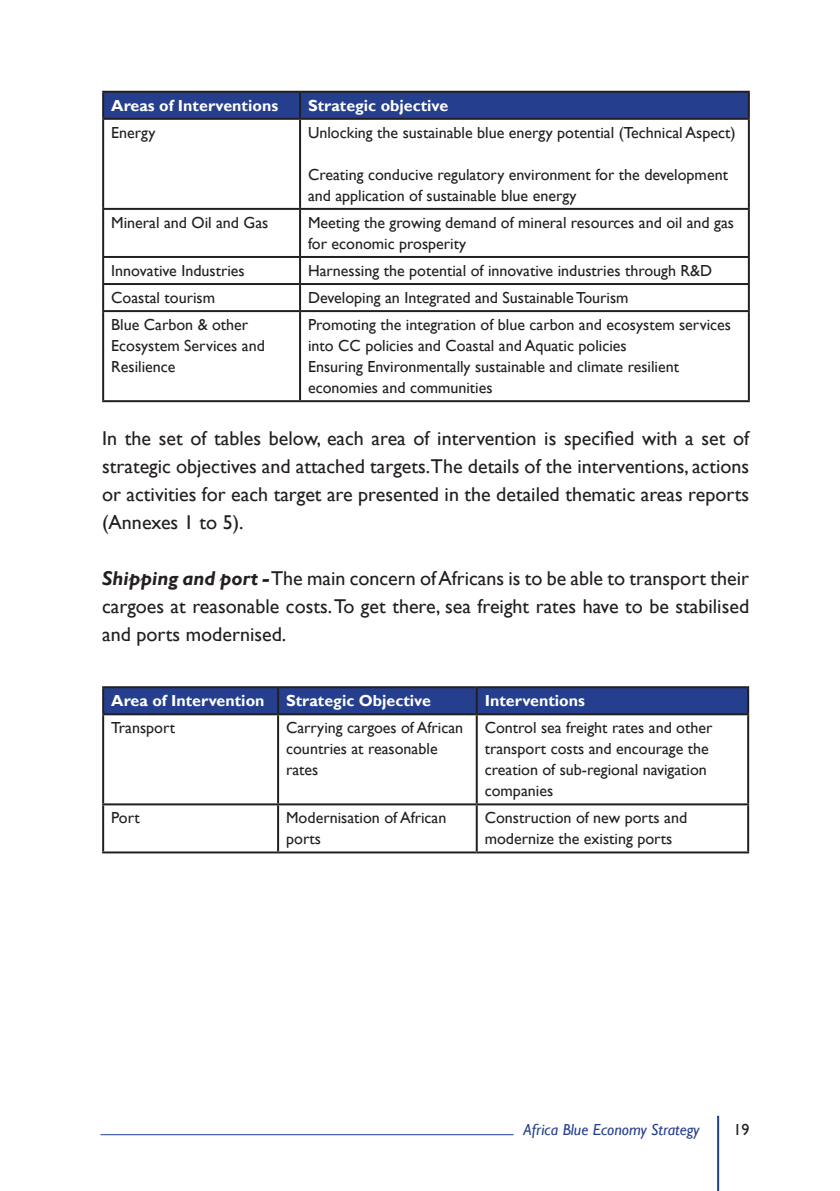
<style>
.page{position:relative;width:840px;height:1191px;background:#fff}
.page>*{position:absolute;margin:0;border:0;box-sizing:border-box;transform-origin:0 0}
.t1{font:20px/28px "Gill Sans";color:#231f20;text-align:justify}
.t2{font:16px/21px "Gill Sans";color:#231f20}
.t3{font:700 16px "Gill Sans";color:#fff}
.t4{font:italic 16px "Gill Sans";color:#253f8e}
.s1{font-weight:700;font-style:italic}
</style>
<div class="page">
<hr style="left:716px;top:1115px;width:2px;height:76px;background:#253f8e">
<hr style="left:100px;top:1134px;width:413px;height:1px;background:#253f8e">
<div style="left:104px;top:93px;width:643px;height:25px;background:#253f8e"></div>
<hr style="left:102px;top:91px;width:198px;height:2px;background:#231f20">
<hr style="left:102px;top:93px;width:2px;height:25px;background:#231f20">
<hr style="left:300px;top:91px;width:449px;height:2px;background:#231f20">
<hr style="left:299px;top:93px;width:2px;height:25px;background:#231f20">
<hr style="left:747px;top:93px;width:2px;height:25px;background:#231f20">
<hr style="left:102px;top:118px;width:198px;height:2px;background:#231f20">
<hr style="left:102px;top:120px;width:2px;height:88px;background:#231f20">
<hr style="left:300px;top:118px;width:449px;height:2px;background:#231f20">
<hr style="left:299px;top:120px;width:2px;height:88px;background:#231f20">
<hr style="left:747px;top:120px;width:2px;height:88px;background:#231f20">
<hr style="left:102px;top:208px;width:198px;height:2px;background:#231f20">
<hr style="left:102px;top:210px;width:2px;height:46px;background:#231f20">
<hr style="left:300px;top:208px;width:449px;height:2px;background:#231f20">
<hr style="left:299px;top:210px;width:2px;height:46px;background:#231f20">
<hr style="left:747px;top:210px;width:2px;height:46px;background:#231f20">
<hr style="left:102px;top:256px;width:198px;height:2px;background:#231f20">
<hr style="left:102px;top:258px;width:2px;height:25px;background:#231f20">
<hr style="left:300px;top:256px;width:449px;height:2px;background:#231f20">
<hr style="left:299px;top:258px;width:2px;height:25px;background:#231f20">
<hr style="left:747px;top:258px;width:2px;height:25px;background:#231f20">
<hr style="left:102px;top:283px;width:198px;height:2px;background:#231f20">
<hr style="left:102px;top:285px;width:2px;height:25px;background:#231f20">
<hr style="left:300px;top:283px;width:449px;height:2px;background:#231f20">
<hr style="left:299px;top:285px;width:2px;height:25px;background:#231f20">
<hr style="left:747px;top:285px;width:2px;height:25px;background:#231f20">
<hr style="left:102px;top:310px;width:198px;height:2px;background:#231f20">
<hr style="left:102px;top:312px;width:2px;height:88px;background:#231f20">
<hr style="left:300px;top:310px;width:449px;height:2px;background:#231f20">
<hr style="left:299px;top:312px;width:2px;height:88px;background:#231f20">
<hr style="left:747px;top:312px;width:2px;height:88px;background:#231f20">
<hr style="left:102px;top:400px;width:198px;height:2px;background:#231f20">
<hr style="left:300px;top:400px;width:449px;height:2px;background:#231f20">
<div style="left:104px;top:688px;width:642px;height:25px;background:#253f8e"></div>
<hr style="left:102px;top:715px;width:2px;height:88px;background:#231f20">
<hr style="left:277px;top:715px;width:2px;height:88px;background:#231f20">
<hr style="left:475px;top:715px;width:2px;height:88px;background:#231f20">
<hr style="left:746px;top:715px;width:2px;height:88px;background:#231f20">
<hr style="left:102px;top:803px;width:176px;height:2px;background:#231f20">
<hr style="left:102px;top:805px;width:2px;height:46px;background:#231f20">
<hr style="left:278px;top:803px;width:198px;height:2px;background:#231f20">
<hr style="left:277px;top:805px;width:2px;height:46px;background:#231f20">
<hr style="left:476px;top:803px;width:272px;height:2px;background:#231f20">
<hr style="left:475px;top:805px;width:2px;height:46px;background:#231f20">
<hr style="left:746px;top:805px;width:2px;height:46px;background:#231f20">
<hr style="left:102px;top:851px;width:176px;height:2px;background:#231f20">
<hr style="left:278px;top:851px;width:198px;height:2px;background:#231f20">
<hr style="left:476px;top:851px;width:272px;height:2px;background:#231f20">
<hr style="left:102px;top:686px;width:176px;height:2px;background:#231f20">
<hr style="left:102px;top:688px;width:2px;height:25px;background:#231f20">
<hr style="left:102px;top:713px;width:176px;height:2px;background:#231f20">
<hr style="left:278px;top:686px;width:198px;height:2px;background:#231f20">
<hr style="left:277px;top:688px;width:2px;height:25px;background:#231f20">
<hr style="left:278px;top:713px;width:198px;height:2px;background:#231f20">
<hr style="left:476px;top:686px;width:272px;height:2px;background:#231f20">
<hr style="left:475px;top:688px;width:2px;height:25px;background:#231f20">
<hr style="left:746px;top:688px;width:2px;height:25px;background:#231f20">
<hr style="left:476px;top:713px;width:272px;height:2px;background:#231f20">
<p class="t3" style="left:111px;top:96px;width:168px">Areas of Interventions</p>
<p class="t3" style="left:308px;top:96px;width:142px">Strategic objective</p>
<p class="t2" style="left:111px;top:122px;width:46px">Energy</p>
<p class="t2" style="left:308px;top:122px;width:429px">Unlocking the sustainable blue energy potential (Technical Aspect)</p>
<p class="t2" style="left:308px;top:164px;width:421px">Creating conducive regulatory environment for the development and application of sustainable blue energy</p>
<p class="t2" style="left:111px;top:212px;width:159px">Mineral and Oil and Gas</p>
<p class="t2" style="left:308px;top:212px;width:427px">Meeting the growing demand of mineral resources and oil and gas for economic prosperity</p>
<p class="t2" style="left:111px;top:260px;width:135px">Innovative Industries</p>
<p class="t2" style="left:308px;top:260px;width:405px">Harnessing the potential of innovative industries through R&amp;D</p>
<p class="t2" style="left:111px;top:287px;width:105px">Coastal tourism</p>
<p class="t2" style="left:308px;top:287px;width:322px">Developing an Integrated and Sustainable Tourism</p>
<p class="t2" style="left:111px;top:314px;width:155px">Blue Carbon &amp; other<br>Ecosystem Services and<br>Resilience</p>
<p class="t2" style="left:308px;top:314px;width:424px">Promoting the integration of blue carbon and ecosystem services into CC policies and Coastal and Aquatic policies<br>Ensuring Environmentally sustainable and climate resilient economies and communities</p>
<p class="t1" style="left:102px;top:424px;width:648px">In the set of tables below, each area of intervention is specified with a set of strategic objectives and attached targets.The details of the interventions, actions or activities for each target are presented in the detailed thematic areas reports (Annexes 1 to 5).</p>
<p class="t1" style="left:102px;top:564px;width:648px"><span class="s1">Shipping and port -</span> The main concern of Africans is to be able to transport their cargoes at reasonable costs. To get there, sea freight rates have to be stabilised and ports modernised.</p>
<p class="t3" style="left:111px;top:691px;width:155px">Area of Intervention</p>
<p class="t3" style="left:286px;top:691px;width:146px">Strategic Objective</p>
<p class="t3" style="left:484px;top:691px;width:102px">Interventions</p>
<p class="t2" style="left:111px;top:718px;width:65px">Transport</p>
<p class="t2" style="left:286px;top:718px;width:178px">Carrying cargoes of African countries at reasonable rates</p>
<p class="t2" style="left:484px;top:717px;width:229px">Control sea freight rates and other transport costs and encourage the creation of sub-regional navigation companies</p>
<p class="t2" style="left:111px;top:808px;width:30px">Port</p>
<p class="t2" style="left:286px;top:808px;width:162px">Modernisation of African ports</p>
<p class="t2" style="left:484px;top:808px;width:204px">Construction of new ports and modernize the existing ports</p>
<p class="t4" style="left:523px;top:1119px;width:177px">Africa Blue Economy Strategy</p>
<p class="t2" style="left:733px;top:1119px;width:17px">19</p>
</div>
